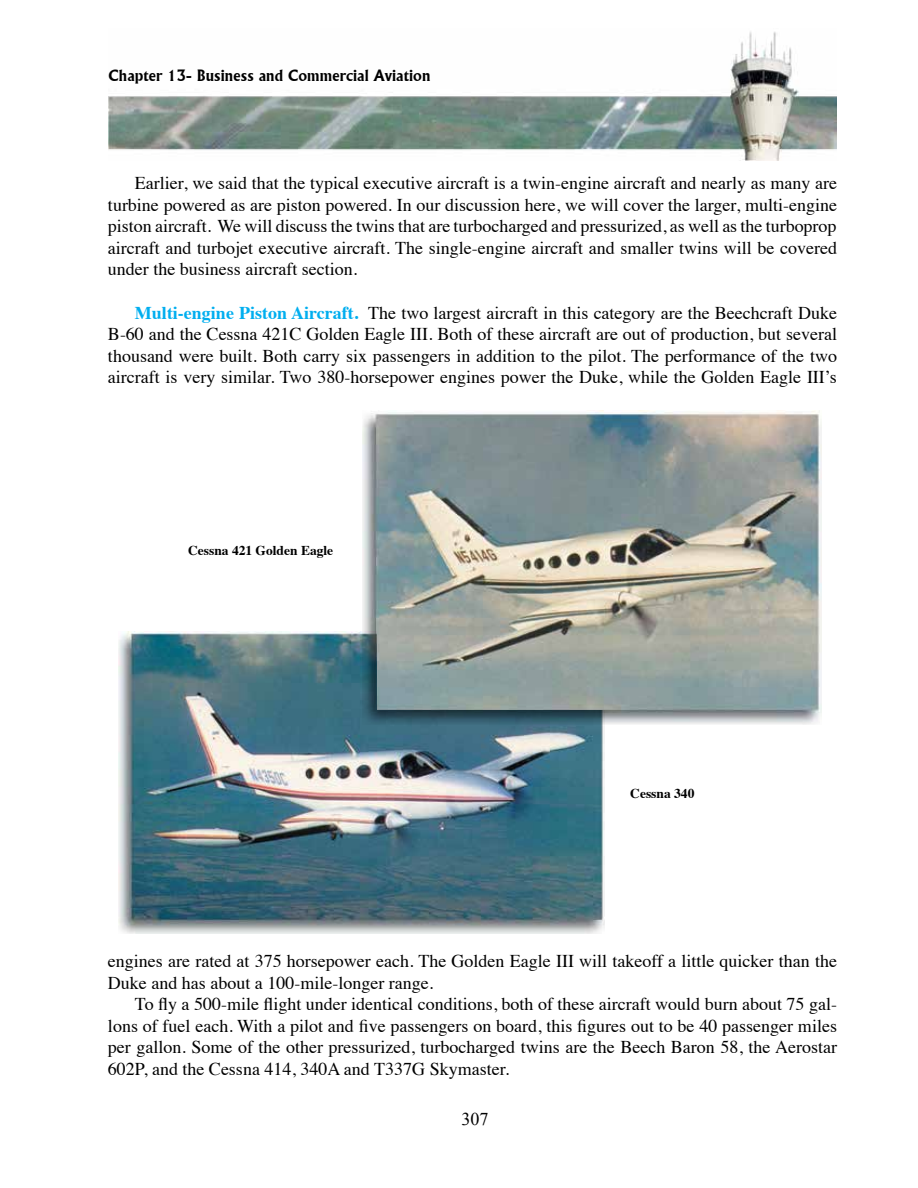
<style>
.page{position:relative;width:918px;height:1188px;background:#fff}
.page>*{position:absolute;margin:0;border:0;box-sizing:border-box;transform-origin:0 0}
.t1{font:18px/21.6px "Times";color:#000;text-align:justify}
.t2{font:18px "Times New Roman";color:#000}
.t3{font:15px "Flareserif 821 BT Bold";color:#000}
.t4{font:700 13.5px "Times";color:#000}
.s1{font-weight:700;color:#00aeef}
</style>
<div class="page">
<img style="left:108px;top:31px;width:729px;height:130px">
<img style="left:118px;top:632px;width:486px;height:301px">
<img style="left:363px;top:411px;width:459px;height:314px">
<p class="t3" style="left:108px;top:66px;width:324px">Chapter 13- Business and Commercial Aviation</p>
<p class="t1" style="left:108px;top:171px;width:731px;text-indent:27px">Earlier, we said that the typical executive aircraft is a twin-engine aircraft and nearly as many are turbine powered as are piston powered. In our discussion here, we will cover the larger, multi-engine piston aircraft. We will discuss the twins that are turbocharged and pressurized, as well as the turboprop aircraft and turbojet executive aircraft. The single-engine aircraft and smaller twins will be covered under the business aircraft section.</p>
<p class="t1" style="left:108px;top:300px;width:731px;text-indent:27px"><span class="s1">Multi-engine Piston Aircraft.</span> The two largest aircraft in this category are the Beechcraft Duke B-60 and the Cessna 421C Golden Eagle III. Both of these aircraft are out of production, but several thousand were built. Both carry six passengers in addition to the pilot. The performance of the two aircraft is very similar. Two 380-horsepower engines power the Duke, while the Golden Eagle III’s</p>
<p class="t4" style="left:188px;top:538px;width:147px">Cessna 421 Golden Eagle</p>
<p class="t4" style="left:630px;top:781px;width:66px">Cessna 340</p>
<p class="t1" style="left:108px;top:949px;width:731px">engines are rated at 375 horsepower each. The Golden Eagle III will takeoff a little quicker than the<br>Duke and has about a 100-mile-longer range.</p>
<p class="t1" style="left:108px;top:992px;width:731px;text-indent:27px">To fly a 500-mile flight under identical conditions, both of these aircraft would burn about 75 gal&shy;lons of fuel each. With a pilot and five passengers on board, this figures out to be 40 passenger miles per gallon. Some of the other pressurized, turbocharged twins are the Beech Baron 58, the Aerostar 602P, and the Cessna 414, 340A and T337G Skymaster.</p>
<p class="t2" style="left:461px;top:1107px;width:28px">307</p>
</div>
